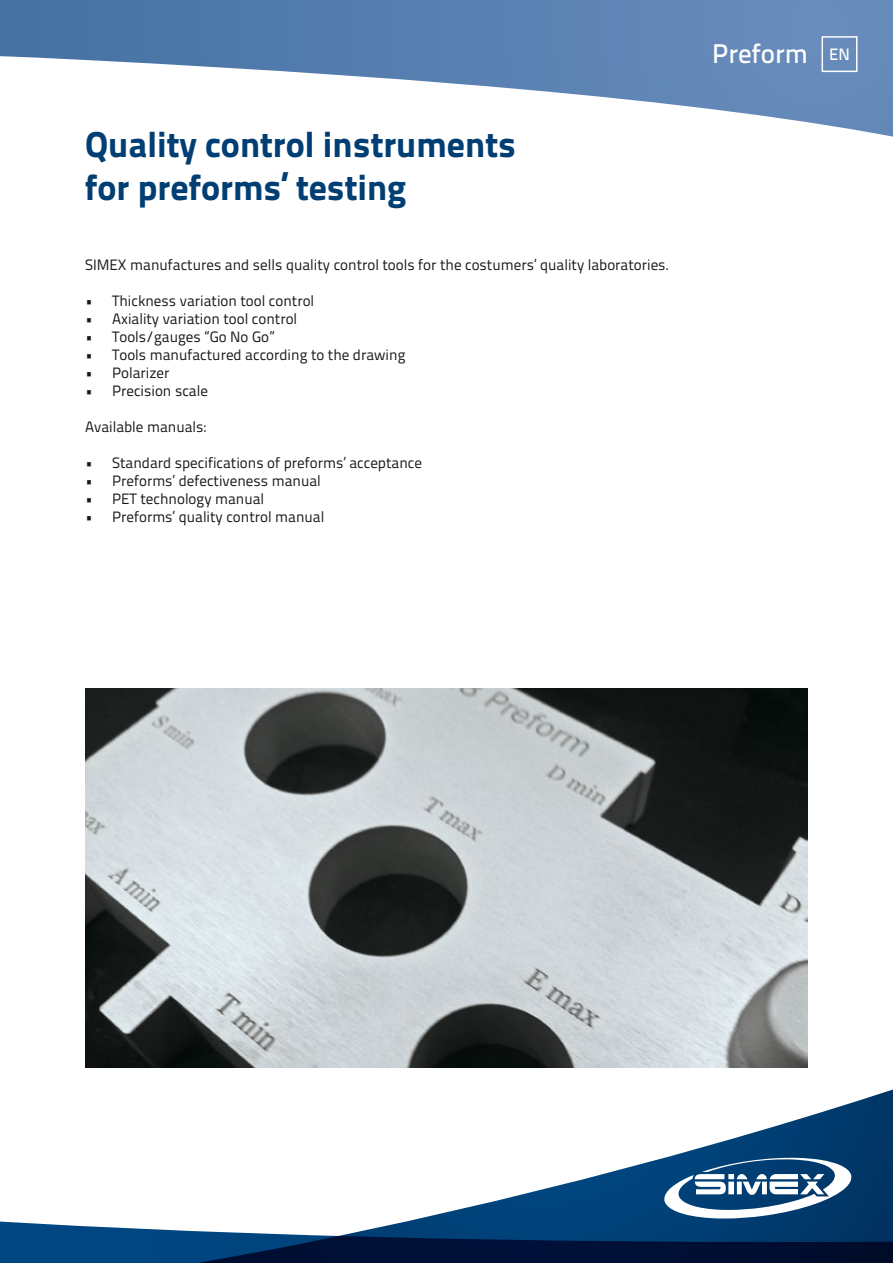
<style>
.page{position:relative;width:893px;height:1263px;background:#fff}
.page>*{position:absolute;margin:0;border:0;box-sizing:border-box;transform-origin:0 0}
.t1{font:36px/43.2px "Titillium Text 25 L 999 wt";color:#003e73}
.t2{font:27px "Titillium Text 25 L 600 wt";color:#fff}
.t3{font:16.5px "Titillium Text 25 L 600 wt";color:#fff}
.t4{font:15px "Titillium Text 25 L 400 wt";color:#1a171c}
</style>
<div class="page">
<svg style="left:0;top:0;width:893px;height:137px"></svg>
<svg style="left:0;top:1067px;width:808px;height:196px"></svg>
<svg style="left:88px;top:1068px;width:805px;height:195px"></svg>
<svg style="left:664px;top:1158px;width:188px;height:60px"></svg>
<img style="left:85px;top:689px;width:723px;height:378px">
<div style="left:821px;top:36px;width:36px;height:36px;border:2px solid #fff"></div>
<h1 class="t1" style="left:85px;top:120px;width:432px">Quality control instruments for preforms’ testing</h1>
<p class="t4" style="left:85px;top:254px;width:586px">SIMEX manufactures and sells quality control tools for the costumers’ quality laboratories.</p>
<p class="t4" style="left:85px;top:290px;width:231px">• Thickness variation tool control</p>
<p class="t4" style="left:85px;top:308px;width:214px">• Axiality variation tool control</p>
<p class="t4" style="left:85px;top:326px;width:191px">• Tools/gauges “Go No Go”</p>
<p class="t4" style="left:85px;top:344px;width:322px">• Tools manufactured according to the drawing</p>
<p class="t4" style="left:85px;top:362px;width:86px">• Polarizer</p>
<p class="t4" style="left:85px;top:380px;width:124px">• Precision scale</p>
<p class="t4" style="left:85px;top:416px;width:123px">Available manuals:</p>
<p class="t4" style="left:85px;top:452px;width:338px">• Standard specifications of preforms’ acceptance</p>
<p class="t4" style="left:85px;top:470px;width:237px">• Preforms’ defectiveness manual</p>
<p class="t4" style="left:85px;top:488px;width:181px">• PET technology manual</p>
<p class="t4" style="left:85px;top:506px;width:241px">• Preforms’ quality control manual</p>
<h2 class="t2" style="left:712px;top:33px;width:97px">Preform</h2>
<p class="t3" style="left:829px;top:42px;width:22px">EN</p>
</div>
